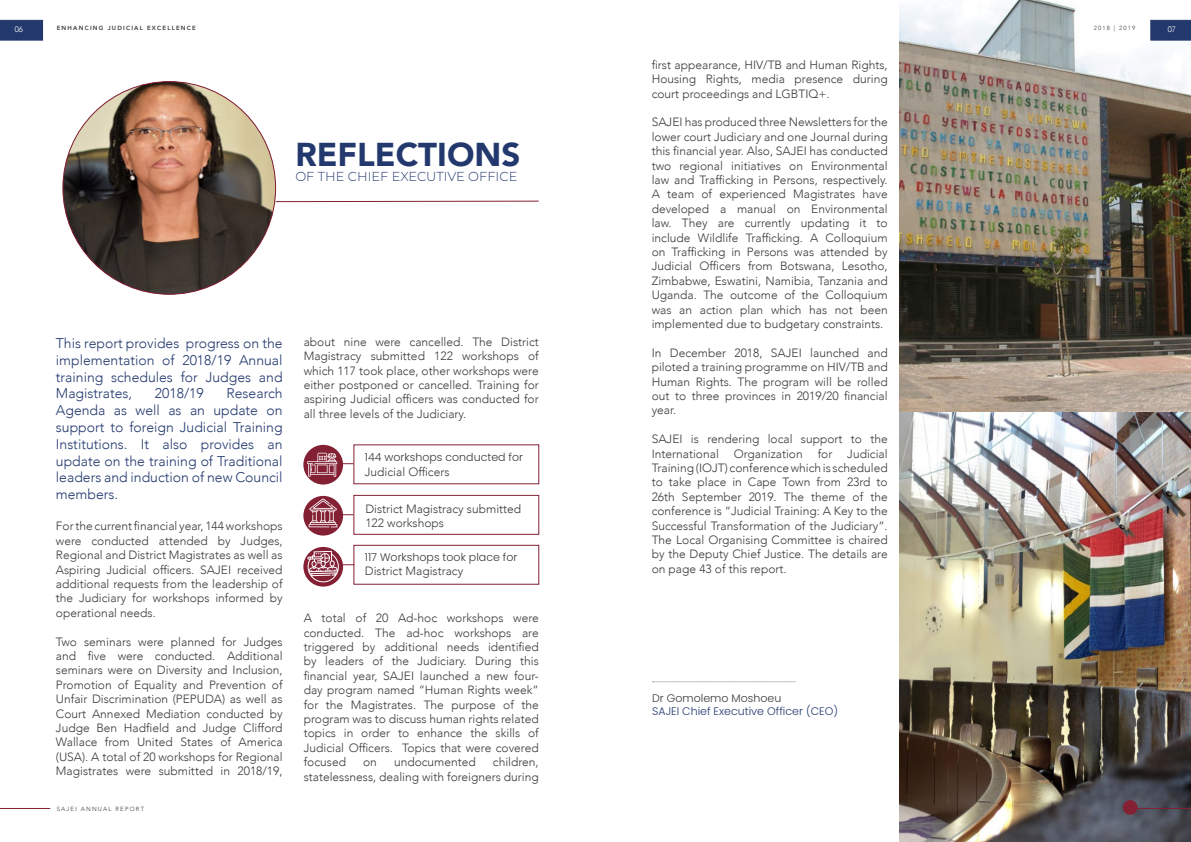
<style>
.page{position:relative;width:1191px;height:842px;background:#fff}
.page>*{position:absolute;margin:0;border:0;box-sizing:border-box;transform-origin:0 0}
.t1{font:900 33px "Avenir";color:#23396e}
.t2{font:300 14px/16.8px "Avenir";color:#23396e;text-align:justify}
.t3{font:300 13px "Montserrat";color:#23396e}
.t4{font:300 12px/14.4px "Avenir";color:#3a3a3a;text-align:justify}
.t5{font:300 11px "Poppins";color:#3a3a3a}
.t6{font:300 11px "Poppins";color:#23396e}
.t7{font:300 8px "Avenir";color:#fff}
.t8{font:800 6px "Avenir";letter-spacing:.2em;color:#3a3a3a}
.t9{font:300 6px "Avenir";letter-spacing:.2em;color:#3a3a3a}
</style>
<div class="page">
<div style="left:353px;top:545px;width:186px;height:40px;border:1px solid #832034"></div>
<div style="left:353px;top:495px;width:186px;height:40px;border:1px solid #832034"></div>
<img style="left:64px;top:82px;width:212px;height:212px">
<svg style="left:303px;top:445px;width:40px;height:40px"></svg>
<svg style="left:303px;top:496px;width:40px;height:40px"></svg>
<svg style="left:303px;top:547px;width:40px;height:40px"></svg>
<svg style="left:652px;top:681px;width:143px;height:1px"></svg>
<img style="left:899px;top:0;width:292px;height:842px">
<svg style="left:275px;top:200px;width:264px;height:3px"></svg>
<svg style="left:307px;top:453px;width:46px;height:24px"></svg>
<svg style="left:309px;top:498px;width:44px;height:29px"></svg>
<svg style="left:307px;top:551px;width:47px;height:32px"></svg>
<div style="left:1123px;top:800px;width:14px;height:15px;background:#832034;border-radius:50%"></div>
<hr style="left:1136px;top:808px;width:55px;height:1px;background:#832034">
<hr style="left:0;top:808px;width:50px;height:1px;background:#832034">
<svg style="left:1150px;top:20px;width:41px;height:21px"></svg>
<svg style="left:0;top:20px;width:43px;height:21px"></svg>
<p class="t7" style="left:15px;top:25px;width:10px">06</p>
<p class="t8" style="left:57px;top:24px;width:141px">ENHANCING JUDICIAL EXCELLENCE</p>
<p class="t9" style="left:1093px;top:25px;width:43px">2018 | 2019</p>
<p class="t7" style="left:1167px;top:25px;width:10px">07</p>
<h1 class="t1" style="left:295px;top:126px;width:226px">REFLECTIONS</h1>
<p class="t3" style="left:295px;top:168px;width:223px">OF THE CHIEF EXECUTIVE OFFICE</p>
<p class="t2" style="left:56px;top:335px;width:228px">This report provides progress on the implementation of 2018/19 Annual training schedules for Judges and Magistrates,</p>
<p class="t2" style="left:56px;top:385px;width:228px;text-indent:171px">Research Agenda as well as an update on support to foreign Judicial Training Institutions. It also provides an update on the training of Traditional leaders and induction of new Council members.</p>
<p class="t4" style="left:56px;top:519px;width:228px">For the current financial year, 144 workshops were conducted attended by Judges, Regional and District Magistrates as well as Aspiring Judicial officers. SAJEI received additional requests from the leadership of the Judiciary for workshops informed by operational needs.</p>
<p class="t4" style="left:56px;top:634px;width:228px">Two seminars were planned for Judges and five were conducted. Additional seminars were on Diversity and Inclusion, Promotion of Equality and Prevention of Unfair Discrimination (PEPUDA) as well as Court Annexed Mediation conducted by Judge Ben Hadfield and Judge Clifford Wallace from United States of America (USA). A total of 20 workshops for Regional Magistrates were submitted in 2018/19,</p>
<p class="t2" style="left:155px;top:385px;width:50px">2018/19</p>
<p class="t9" style="left:57px;top:805px;width:89px">SAJEI ANNUAL REPORT</p>
<p class="t4" style="left:304px;top:334px;width:236px">about nine were cancelled. The District Magistracy submitted 122 workshops of which 117 took place, other workshops were either postponed or cancelled. Training for aspiring Judicial officers was conducted for all three levels of the Judiciary.</p>
<p class="t5" style="left:365px;top:451px;width:160px">144 workshops conducted for</p>
<p class="t4" style="left:365px;top:464px;width:86px">Judicial Officers</p>
<p class="t4" style="left:365px;top:501px;width:157px">District Magistracy submitted<br>122 workshops</p>
<p class="t5" style="left:365px;top:551px;width:154px">117 Workshops took place for</p>
<p class="t4" style="left:365px;top:564px;width:100px">District Magistracy</p>
<p class="t4" style="left:304px;top:611px;width:236px">A total of 20 Ad-hoc workshops were conducted. The ad-hoc workshops are triggered by additional needs identified by leaders of the Judiciary. During this financial year, SAJEI launched a new four&shy;day program named “Human Rights week” for the Magistrates. The purpose of the program was to discuss human rights related topics in order to enhance the skills of Judicial Officers. Topics that were covered focused</p>
<p class="t4" style="left:304px;top:755px;width:236px;text-align:right">children,<br>statelessness, dealing with foreigners during</p>
<p class="t4" style="left:363px;top:755px;width:15px">on</p>
<p class="t4" style="left:394px;top:755px;width:83px">undocumented</p>
<p class="t4" style="left:651px;top:57px;width:237px">first appearance, HIV/TB and Human Rights, Housing Rights, media presence during court proceedings and LGBTIQ+.</p>
<p class="t4" style="left:651px;top:115px;width:237px">SAJEI has produced three Newsletters for the lower court Judiciary and one Journal during this financial year. Also, SAJEI has conducted two regional initiatives on Environmental law and Trafficking in Persons, respectively.<br>A team of experienced Magistrates have developed a manual on Environmental law. They are currently updating it to include Wildlife Trafficking. A Colloquium on Trafficking in Persons was attended by Judicial Officers from Botswana, Lesotho, Zimbabwe, Eswatini, Namibia, Tanzania and Uganda. The outcome of the Colloquium was an action plan which has not been implemented due to budgetary constraints.</p>
<p class="t4" style="left:651px;top:345px;width:237px">In December 2018, SAJEI launched and piloted a training programme on HIV/TB and Human Rights. The program will be rolled out to three provinces in 2019/20 financial year.</p>
<p class="t4" style="left:651px;top:432px;width:237px">SAJEI is rendering local support to the International Organization for Judicial Training (IOJT) conference which is scheduled to take place in Cape Town from 23rd to 26th September 2019. The theme of the conference is “Judicial Training: A Key to the Successful Transformation of the Judiciary”.<br>The Local Organising Committee is chaired by the Deputy Chief Justice. The details are on page 43 of this report.</p>
<p class="t5" style="left:652px;top:691px;width:131px">Dr Gomolemo Moshoeu</p>
<p class="t6" style="left:652px;top:705px;width:187px">SAJEI Chief Executive Officer (CEO)</p>
</div>
